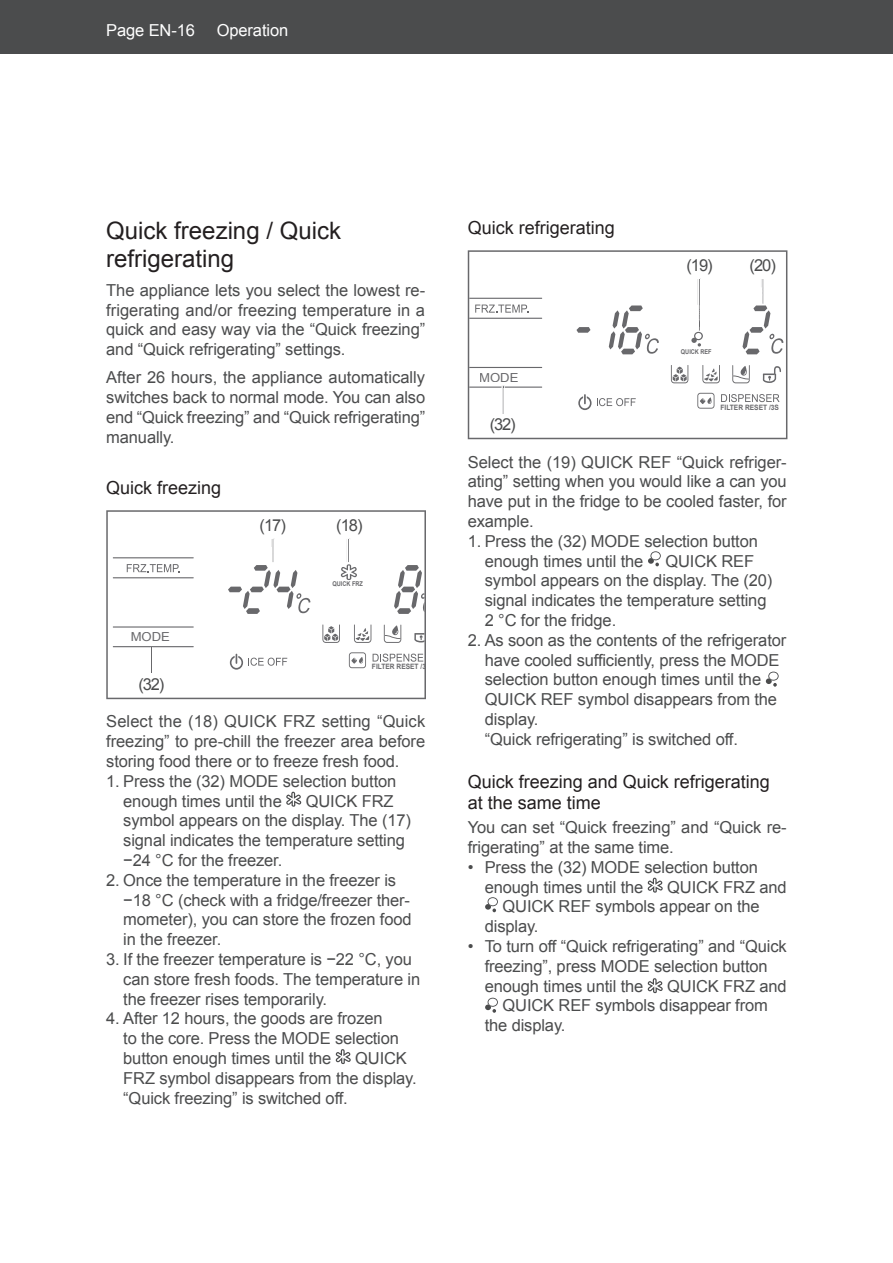
<style>
.page{position:relative;width:893px;height:1263px;background:#fff}
.page>*{position:absolute;margin:0;border:0;box-sizing:border-box;transform-origin:0 0}
.t1{font:24px/28.8px "Arial";color:#231f20}
.t2{font:18px/21.6px "Arial";color:#231f20}
.t3{font:16.5px/19.8px "Arial";letter-spacing:-.01em;color:#4b4c4d}
.t4{font:16.5px "Arial";letter-spacing:-.01em;color:#fff}
.t5{font:12.45px "Arial";color:#68686b;scale:1.05 1}
.t6{font:700 7.35px "Arial";color:#68686b;scale:.9 1}
.t7{font:700 6.6px "Arial";color:#68686b;scale:.85 1}
</style>
<div class="page">
<div style="left:0;top:0;width:893px;height:54px;background:#4b4c4d"></div>
<svg style="left:106px;top:510px;width:320px;height:189px"></svg>
<svg style="left:150px;top:647px;width:3px;height:26px"></svg>
<svg style="left:228px;top:539px;width:82px;height:75px"></svg>
<svg style="left:340px;top:539px;width:17px;height:41px"></svg>
<svg style="left:286px;top:792px;width:15px;height:15px"></svg>
<svg style="left:336px;top:1049px;width:15px;height:15px"></svg>
<svg style="left:468px;top:250px;width:319px;height:189px"></svg>
<svg style="left:469px;top:386px;width:73px;height:28px"></svg>
<svg style="left:731px;top:279px;width:53px;height:75px"></svg>
<svg style="left:689px;top:279px;width:17px;height:68px"></svg>
<svg style="left:648px;top:551px;width:13px;height:15px"></svg>
<svg style="left:766px;top:672px;width:13px;height:15px"></svg>
<svg style="left:648px;top:878px;width:15px;height:15px"></svg>
<svg style="left:485px;top:897px;width:13px;height:15px"></svg>
<svg style="left:648px;top:978px;width:15px;height:15px"></svg>
<svg style="left:485px;top:998px;width:13px;height:15px"></svg>
<p class="t4" style="left:106px;top:22px;width:90px">Page EN-16</p>
<p class="t4" style="left:217px;top:22px;width:73px">Operation</p>
<h1 class="t1" style="left:106px;top:216px;width:236px">Quick freezing / Quick refrigerating</h1>
<p class="t3" style="left:106px;top:280px;width:320px;text-align:justify">The appliance lets you select the lowest re&shy;frigerating and/or freezing temperature in a quick and easy way via the “Quick freezing” and “Quick refrigerating” settings.</p>
<p class="t3" style="left:106px;top:368px;width:320px;text-align:justify">After 26 hours, the appliance automatically switches back to normal mode. You can also end “Quick freezing” and “Quick refrigerating” manually.</p>
<p class="t2" style="left:106px;top:477px;width:117px">Quick freezing</p>
<p class="t3" style="left:260px;top:516px;width:28px">(17)</p>
<p class="t3" style="left:336px;top:516px;width:28px">(18)</p>
<p class="t5" style="left:131px;top:630px;width:39px">MODE</p>
<p class="t3" style="left:138px;top:675px;width:28px">(32)</p>
<p class="t7" style="left:332px;top:580px;width:37px">QUICK FRZ</p>
<p class="t6" style="left:372px;top:663px;width:62px">FILTER RESET /3</p>
<p class="t3" style="left:106px;top:712px;width:320px;text-align:justify">Select the (18) QUICK FRZ setting “Quick freezing” to pre-chill the freezer area before storing food there or to freeze fresh food.</p>
<p class="t3" style="left:123px;top:771px;width:275px;text-indent:-17px">1. Press the (32) MODE selection button enough times until the</p>
<p class="t3" style="left:123px;top:791px;width:289px;text-indent:182px">QUICK FRZ symbol appears on the display. The (17) signal indicates the temperature setting −24 °C for the freezer.</p>
<p class="t3" style="left:123px;top:870px;width:290px;text-indent:-17px">2. Once the temperature in the freezer is −18 °C (check with a fridge/freezer ther&shy;mometer), you can store the frozen food in the freezer.</p>
<p class="t3" style="left:123px;top:949px;width:298px;text-indent:-17px">3. If the freezer temperature is −22 °C, you can store fresh foods. The temperature in the freezer rises temporarily.</p>
<p class="t3" style="left:123px;top:1009px;width:277px;text-indent:-17px">4. After 12 hours, the goods are frozen to the core. Press the MODE selection button enough times until the</p>
<p class="t3" style="left:123px;top:1048px;width:295px;text-indent:232px">QUICK<br>FRZ symbol disappears from the display. “Quick freezing” is switched off.</p>
<p class="t2" style="left:468px;top:217px;width:149px">Quick refrigerating</p>
<p class="t5" style="left:479px;top:370px;width:39px">MODE</p>
<p class="t3" style="left:490px;top:414px;width:28px">(32)</p>
<p class="t3" style="left:686px;top:256px;width:91px">(19) (20)</p>
<p class="t7" style="left:681px;top:348px;width:38px">QUICK REF</p>
<p class="t6" style="left:720px;top:403px;width:67px">FILTER RESET /3S</p>
<p class="t3" style="left:468px;top:452px;width:320px;text-align:justify">Select the (19) QUICK REF “Quick refriger&shy;ating” setting when you would like a can you have put in the fridge to be cooled faster, for example.</p>
<p class="t3" style="left:485px;top:531px;width:275px;text-indent:-17px">1. Press the (32) MODE selection button enough times until the</p>
<p class="t3" style="left:485px;top:551px;width:289px;text-indent:181px">QUICK REF symbol appears on the display. The (20) signal indicates the temperature setting<br>2 °C for the fridge.</p>
<p class="t3" style="left:485px;top:630px;width:303px;text-indent:-17px">2. As soon as the contents of the refrigerator have cooled sufficiently, press the MODE selection button enough times until the QUICK REF symbol disappears from the display.<br>“Quick refrigerating” is switched off.</p>
<p class="t2" style="left:468px;top:771px;width:304px">Quick freezing and Quick refrigerating at the same time</p>
<p class="t3" style="left:468px;top:818px;width:320px">You can set “Quick freezing” and “Quick re&shy;frigerating” at the same time.</p>
<p class="t3" style="left:485px;top:857px;width:275px;text-indent:-17px">• Press the (32) MODE selection button enough times until the</p>
<p class="t3" style="left:667px;top:877px;width:121px">QUICK FRZ and</p>
<p class="t3" style="left:502px;top:897px;width:259px">QUICK REF symbols appear on the</p>
<p class="t3" style="left:485px;top:917px;width:55px">display.</p>
<p class="t3" style="left:485px;top:936px;width:303px;text-indent:-17px">• To turn off “Quick refrigerating” and “Quick freezing”, press MODE selection button enough times until the</p>
<p class="t3" style="left:667px;top:976px;width:121px">QUICK FRZ and</p>
<p class="t3" style="left:502px;top:996px;width:267px">QUICK REF symbols disappear from</p>
<p class="t3" style="left:485px;top:1016px;width:82px">the display.</p>
</div>
